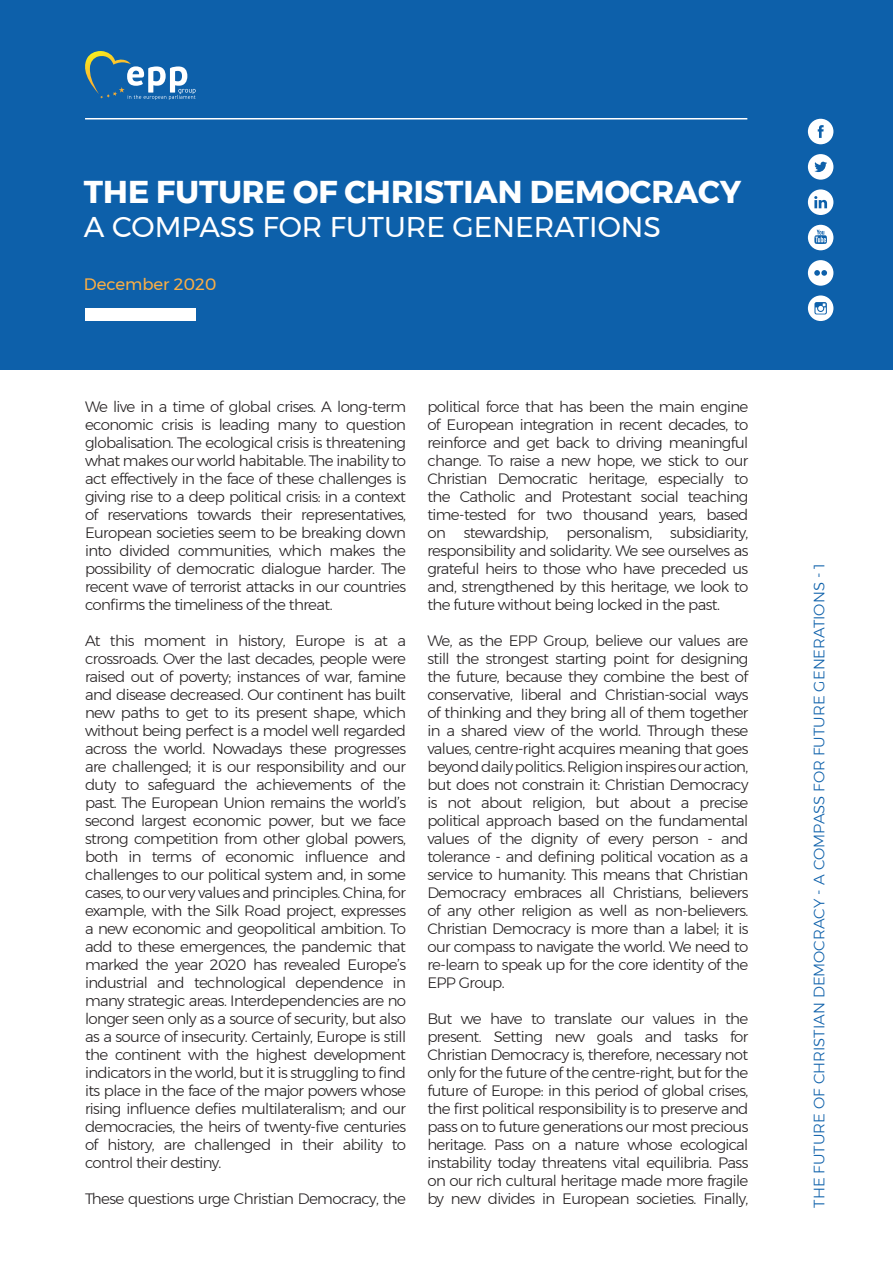
<style>
.page{position:relative;width:893px;height:1263px;background:#fff}
.page>*{position:absolute;margin:0;border:0;box-sizing:border-box;transform-origin:0 0}
.t1{font:700 31.5px "Montserrat";color:#fff}
.t2{font:28.5px "Montserrat";color:#fff}
.t3{font:16.5px "Montserrat";color:#fbae44}
.t4{font:300 15px/18px "Montserrat";letter-spacing:-.04em;color:#231f20;text-align:justify}
.t5{font:300 15px "Montserrat";color:#0d60aa}
</style>
<div class="page">
<div style="left:0;top:0;width:893px;height:370px;background:#0d60aa"></div>
<svg style="left:85px;top:51px;width:111px;height:49px"></svg>
<hr style="left:85px;top:118px;width:662px;height:1px;background:#fff">
<div style="left:85px;top:308px;width:111px;height:13px;background:#fff"></div>
<svg style="left:808px;top:119px;width:25px;height:25px"></svg>
<svg style="left:808px;top:154px;width:25px;height:26px"></svg>
<svg style="left:808px;top:189px;width:25px;height:26px"></svg>
<svg style="left:808px;top:260px;width:25px;height:26px"></svg>
<svg style="left:808px;top:295px;width:25px;height:26px"></svg>
<svg style="left:808px;top:225px;width:25px;height:25px"></svg>
<p class="t1" style="left:84px;top:166px;width:659px">THE FUTURE OF CHRISTIAN DEMOCRACY</p>
<p class="t2" style="left:84px;top:205px;width:578px">A COMPASS FOR FUTURE GENERATIONS</p>
<p class="t3" style="left:84px;top:272px;width:134px">December 2020</p>
<p class="t4" style="left:85px;top:397px;width:323px">We live in a time of global crises. A long-term economic crisis is leading many to question globalisation. The ecological crisis is threatening what makes our world habitable. The inability to act effectively in the face of these challenges is giving rise to a deep political crisis: in a context of reservations towards their representatives, European societies seem to be breaking down into divided communities, which makes the possibility of democratic dialogue harder. The recent wave of terrorist attacks in our countries confirms the timeliness of the threat.</p>
<p class="t4" style="left:85px;top:631px;width:323px">At this moment in history, Europe is at a crossroads. Over the last decades, people were raised out of poverty; instances of war, famine and disease decreased. Our continent has built new paths to get to its present shape, which without being perfect is a model well regarded across the world. Nowadays these progresses are challenged; it is our responsibility and our duty to safeguard the achievements of the past. The European Union remains the world’s second largest economic power, but we face strong competition from other global powers, both in terms of economic influence and challenges to our political system and, in some cases, to our very values and principles. China, for example, with the Silk Road project, expresses a new economic and geopolitical ambition. To add to these emergences, the pandemic that marked the year 2020 has revealed Europe’s industrial and technological dependence in many strategic areas. Interdependencies are no longer seen only as a source of security, but also as a source of insecurity. Certainly, Europe is still the continent with the highest development indicators in the world, but it is struggling to find its place in the face of the major powers whose rising influence defies multilateralism; and our democracies, the heirs of twenty-five centuries of history, are challenged in their ability to control their destiny.</p>
<p class="t4" style="left:85px;top:1189px;width:323px">These questions urge Christian Democracy, the</p>
<p class="t4" style="left:427px;top:397px;width:323px">political force that has been the main engine of European integration in recent decades, to reinforce and get back to driving meaningful change. To raise a new hope, we stick to our Christian Democratic heritage, especially to the Catholic and Protestant social teaching time-tested for two thousand years, based on stewardship, personalism, subsidiarity, responsibility and solidarity. We see ourselves as grateful heirs to those who have preceded us and, strengthened by this heritage, we look to the future without being locked in the past.</p>
<p class="t4" style="left:427px;top:631px;width:323px">We, as the EPP Group, believe our values are still the strongest starting point for designing the future, because they combine the best of conservative, liberal and Christian-social ways of thinking and they bring all of them together in a shared view of the world. Through these values, centre-right acquires meaning that goes beyond daily politics. Religion inspires our action, but does not constrain it: Christian Democracy is not about religion, but about a precise political approach based on the fundamental values of the dignity of every person - and tolerance - and defining political vocation as a service to humanity. This means that Christian Democracy embraces all Christians, believers of any other religion as well as non-believers.<br>Christian Democracy is more than a label; it is our compass to navigate the world. We need to re-learn to speak up for the core identity of the EPP Group.</p>
<p class="t4" style="left:427px;top:1009px;width:323px">But we have to translate our values in the present. Setting new goals and tasks for Christian Democracy is, therefore, necessary not only for the future of the centre-right, but for the future of Europe: in this period of global crises, the first political responsibility is to preserve and pass on to future generations our most precious heritage. Pass on a nature whose ecological instability today threatens vital equilibria. Pass on our rich cultural heritage made more fragile by new divides in European societies. Finally,</p>
<p class="t5" style="left:808px;top:1208px;width:646px;rotate:-90deg">THE FUTURE OF CHRISTIAN DEMOCRACY - A COMPASS FOR FUTURE GENERATIONS - 1</p>
</div>
